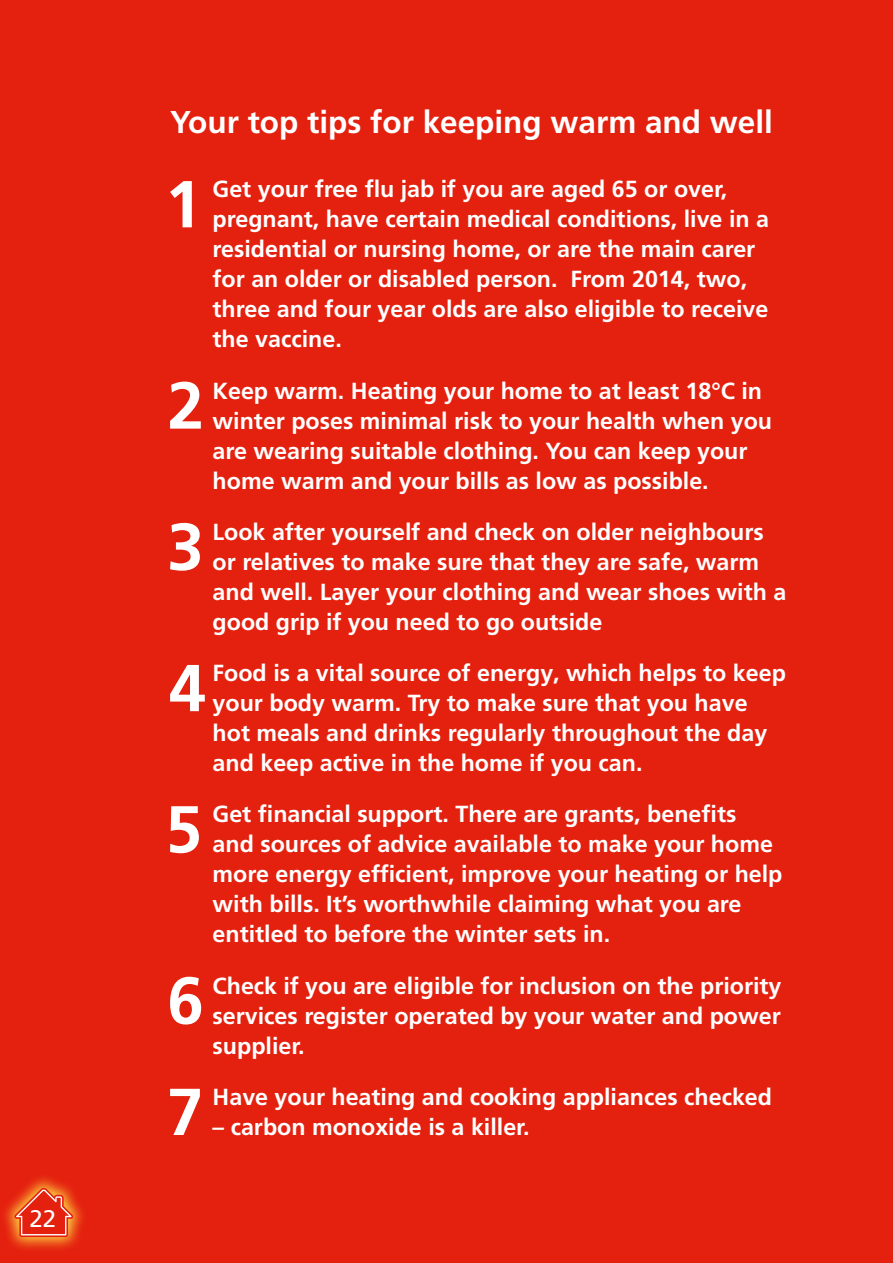
<style>
.page{position:relative;width:893px;height:1263px;background:#e4200e}
.page>*{position:absolute;margin:0;border:0;box-sizing:border-box;transform-origin:0 0}
.BC_DC_Main{font:700 66.3px "Frutiger LT Pro";color:#fff}
.Heading_2_Black__C{font:700 31.5px "Frutiger LT Pro";color:#fff}
.t1{font:24px "Frutiger LT Pro";color:#fff}
.BC_DC_Main-2{font:700 23.25px/30px "Frutiger LT Pro";color:#fff}
</style>
<div class="page">
<svg style="left:4px;top:1177px;width:79px;height:72px"></svg>
<svg style="left:14px;top:1188px;width:59px;height:49px"></svg>
<p class="t1" style="left:30px;top:1205px;width:28px">22</p>
<p class="Heading_2_Black__C" style="left:170px;top:104px;width:604px">Your top tips for keeping warm and well</p>
<p class="BC_DC_Main" style="left:165px;top:165px;width:38px">1</p>
<p class="BC_DC_Main-2" style="left:213px;top:174px;width:558px">Get your free flu jab if you are aged 65 or over, pregnant, have certain medical conditions, live in a residential or nursing home, or are the main carer for an older or disabled person. From 2014, two, three and four year olds are also eligible to receive the vaccine.</p>
<p class="BC_DC_Main" style="left:167px;top:367px;width:38px">2</p>
<p class="BC_DC_Main-2" style="left:213px;top:376px;width:561px">Keep warm. Heating your home to at least 18°C in winter poses minimal risk to your health when you are wearing suitable clothing. You can keep your home warm and your bills as low as possible.</p>
<p class="BC_DC_Main" style="left:167px;top:508px;width:38px">3</p>
<p class="BC_DC_Main-2" style="left:213px;top:517px;width:575px">Look after yourself and check on older neighbours or relatives to make sure that they are safe, warm and well. Layer your clothing and wear shoes with a good grip if you need to go outside</p>
<p class="BC_DC_Main" style="left:169px;top:649px;width:38px">4</p>
<p class="BC_DC_Main-2" style="left:213px;top:658px;width:575px">Food is a vital source of energy, which helps to keep your body warm. Try to make sure that you have hot meals and drinks regularly throughout the day and keep active in the home if you can.</p>
<p class="BC_DC_Main" style="left:165px;top:790px;width:38px">5</p>
<p class="BC_DC_Main-2" style="left:213px;top:799px;width:571px">Get financial support. There are grants, benefits and sources of advice available to make your home more energy efficient, improve your heating or help with bills. It’s worthwhile claiming what you are entitled to before the winter sets in.</p>
<p class="BC_DC_Main" style="left:167px;top:962px;width:38px">6</p>
<p class="BC_DC_Main-2" style="left:213px;top:971px;width:570px;text-align:justify">Check if you are eligible for inclusion on the priority services register operated by your water and power supplier.</p>
<p class="BC_DC_Main" style="left:167px;top:1073px;width:38px">7</p>
<p class="BC_DC_Main-2" style="left:213px;top:1082px;width:561px">Have your heating and cooking appliances checked</p>
<p class="BC_DC_Main-2" style="left:213px;top:1112px;width:318px">– carbon monoxide is a killer.</p>
</div>
